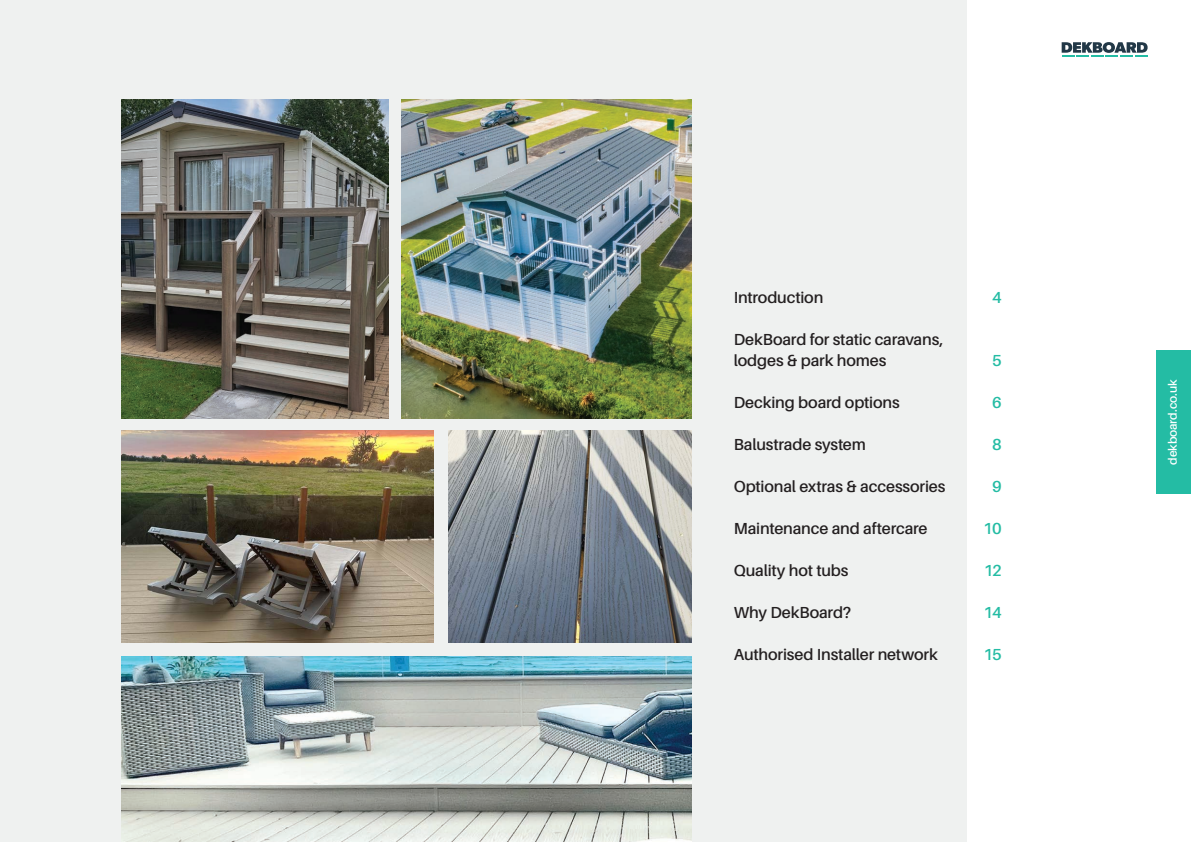
<style>
.page{position:relative;width:1191px;height:842px;background:#fff}
.page>*{position:absolute;margin:0;border:0;box-sizing:border-box;transform-origin:0 0}
.t1{font:600 16px/21px "Aileron";letter-spacing:-.01em;color:#231f20}
.t2{font:600 16px "Aileron";letter-spacing:-.06em;color:#24bca4}
.t3{font:600 12px "Aileron";letter-spacing:-.01em;color:#fff}
</style>
<div class="page">
<svg style="left:1061px;top:42px;width:86px;height:15px"></svg>
<div style="left:0;top:0;width:966px;height:842px;background:#eff1f0"></div>
<div style="left:1157px;top:350px;width:34px;height:144px;background:#24bca4"></div>
<img style="left:122px;top:99px;width:266px;height:319px">
<img style="left:401px;top:99px;width:291px;height:319px">
<img style="left:448px;top:431px;width:244px;height:211px">
<img style="left:122px;top:431px;width:312px;height:211px">
<img style="left:122px;top:656px;width:570px;height:186px">
<p class="t1" style="left:733px;top:287px;width:91px">Introduction</p>
<p class="t2" style="left:992px;top:289px;width:11px">4</p>
<p class="t1" style="left:733px;top:329px;width:211px">DekBoard for static caravans, lodges &amp; park homes</p>
<p class="t2" style="left:992px;top:352px;width:11px">5</p>
<p class="t1" style="left:733px;top:392px;width:167px">Decking board options</p>
<p class="t2" style="left:992px;top:394px;width:11px">6</p>
<p class="t1" style="left:733px;top:434px;width:134px">Balustrade system</p>
<p class="t2" style="left:992px;top:436px;width:11px">8</p>
<p class="t1" style="left:733px;top:476px;width:213px">Optional extras &amp; accessories</p>
<p class="t2" style="left:992px;top:478px;width:11px">9</p>
<p class="t1" style="left:733px;top:518px;width:195px">Maintenance and aftercare</p>
<p class="t2" style="left:983px;top:520px;width:20px">10</p>
<p class="t1" style="left:733px;top:560px;width:116px">Quality hot tubs</p>
<p class="t2" style="left:983px;top:562px;width:20px">12</p>
<p class="t1" style="left:733px;top:602px;width:119px">Why DekBoard?</p>
<p class="t2" style="left:983px;top:604px;width:20px">14</p>
<p class="t1" style="left:733px;top:644px;width:205px">Authorised Installer network</p>
<p class="t2" style="left:983px;top:646px;width:20px">15</p>
<p class="t3" style="left:1166px;top:465px;width:87px;rotate:-90deg">dekboard.co.uk</p>
</div>
